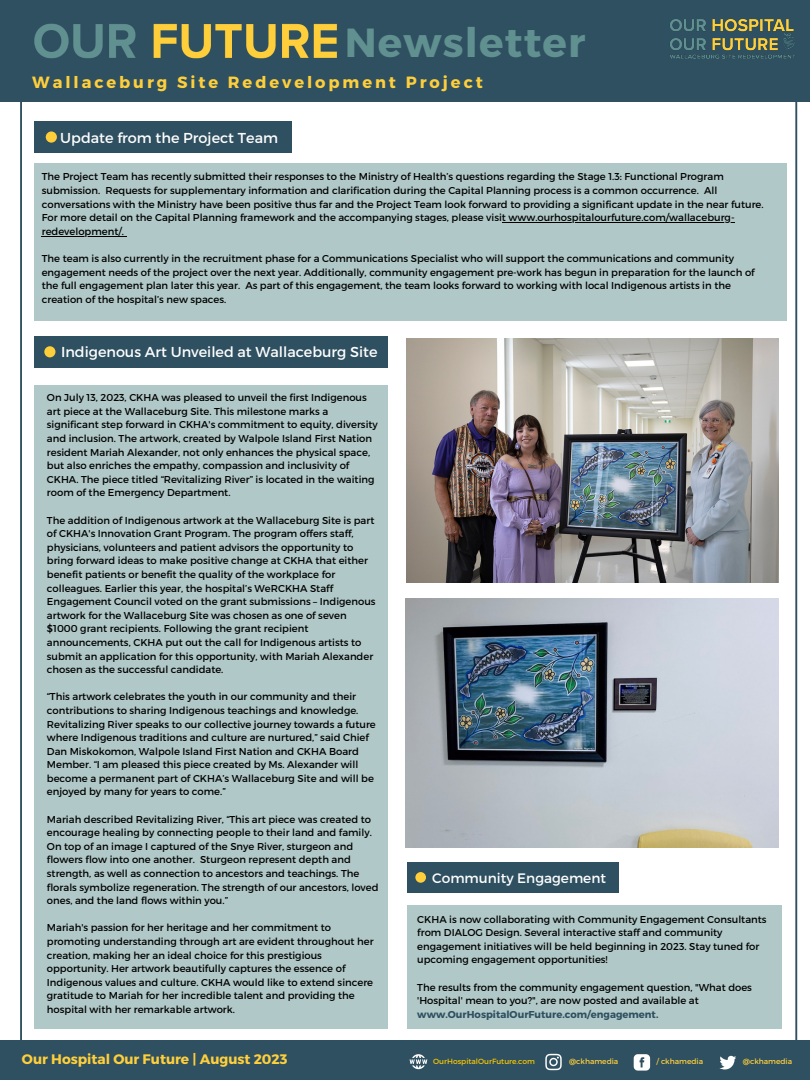
<style>
.page{position:relative;width:810px;height:1080px;background:#fff}
.page>*{position:absolute;margin:0;border:0;box-sizing:border-box;transform-origin:0 0}
.t1{font:700 40.62px "Montserrat";letter-spacing:.03em;color:#60908f}
.t2{font:700 16.25px "Montserrat";letter-spacing:.18em;color:#ffcf3b}
.t3{font:14.38px "Montserrat";color:#fefefe}
.t4{font:700 13.75px "Montserrat";color:#ffcf3b}
.t5{font:13.69px "Montserrat";color:#fefefe}
.t6{font:10px/13.6px "Montserrat";color:#000}
.t7{font:7.5px "Montserrat";color:#ffcf3b}
.t8{font:7.5px "Montserrat";color:#f8c600}
.s1{font-weight:700;color:#2f5061}
</style>
<div class="page">
<div style="left:0;top:0;width:810px;height:101px;background:#2f5061"></div>
<img style="left:34px;top:23px;width:303px;height:36px">
<hr style="left:20px;top:92px;width:2px;height:955px;background:#2f5061">
<hr style="left:795px;top:92px;width:2px;height:954px;background:#2f5061">
<img style="left:670px;top:19px;width:125px;height:40px">
<div style="left:0;top:1041px;width:810px;height:39px;background:#2f5061"></div>
<svg style="left:634px;top:1054px;width:16px;height:17px"></svg>
<svg style="left:719px;top:1055px;width:17px;height:15px"></svg>
<svg style="left:545px;top:1054px;width:17px;height:16px"></svg>
<svg style="left:410px;top:1054px;width:17px;height:15px"></svg>
<div style="left:34px;top:164px;width:752px;height:157px;background:#b0c8c7"></div>
<div style="left:35px;top:385px;width:353px;height:644px;background:#b0c8c7"></div>
<div style="left:407px;top:905px;width:374px;height:124px;background:#b0c8c7"></div>
<img style="left:406px;top:339px;width:372px;height:243px">
<div style="left:34px;top:121px;width:258px;height:32px;background:#2f5061"></div>
<div style="left:46px;top:131px;width:11px;height:12px;background:#ffcf3b;border-radius:50%"></div>
<div style="left:34px;top:336px;width:354px;height:32px;background:#2f5061"></div>
<div style="left:44px;top:346px;width:11px;height:11px;background:#ffcf3b;border-radius:50%"></div>
<div style="left:407px;top:862px;width:212px;height:31px;background:#2f5061"></div>
<div style="left:415px;top:872px;width:11px;height:11px;background:#ffcf3b;border-radius:50%"></div>
<img style="left:405px;top:599px;width:373px;height:248px">
<hr style="left:509px;top:222px;width:226px;height:1px;background:#000">
<hr style="left:42px;top:236px;width:82px;height:1px;background:#000">
<p class="t1" style="left:345px;top:16px;width:242px">Newsletter</p>
<p class="t2" style="left:32px;top:71px;width:452px">Wallaceburg Site Redevelopment Project</p>
<p class="t3" style="left:60px;top:128px;width:219px">Update from the Project Team</p>
<p class="t6" style="left:42px;top:170px;width:723px">The Project Team has recently submitted their responses to the Ministry of Health’s questions regarding the Stage 1.3: Functional Program submission. Requests for supplementary information and clarification during the Capital Planning process is a common occurrence. All conversations with the Ministry have been positive thus far and the Project Team look forward to providing a significant update in the near future.<br>For more detail on the Capital Planning framework and the accompanying stages, please visit www.ourhospitalourfuture.com/wallaceburg&shy;redevelopment/.</p>
<p class="t6" style="left:42px;top:251px;width:714px">The team is also currently in the recruitment phase for a Communications Specialist who will support the communications and community engagement needs of the project over the next year. Additionally, community engagement pre-work has begun in preparation for the launch of the full engagement plan later this year. As part of this engagement, the team looks forward to working with local Indigenous artists in the creation of the hospital’s new spaces.</p>
<p class="t3" style="left:61px;top:343px;width:318px">Indigenous Art Unveiled at Wallaceburg Site</p>
<p class="t6" style="left:47px;top:390px;width:332px">On July 13, 2023, CKHA was pleased to unveil the first Indigenous art piece at the Wallaceburg Site. This milestone marks a significant step forward in CKHA's commitment to equity, diversity and inclusion. The artwork, created by Walpole Island First Nation resident Mariah Alexander, not only enhances the physical space, but also enriches the empathy, compassion and inclusivity of CKHA. The piece titled “Revitalizing River” is located in the waiting room of the Emergency Department.</p>
<p class="t6" style="left:47px;top:513px;width:330px">The addition of Indigenous artwork at the Wallaceburg Site is part of CKHA's Innovation Grant Program. The program offers staff, physicians, volunteers and patient advisors the opportunity to bring forward ideas to make positive change at CKHA that either benefit patients or benefit the quality of the workplace for colleagues. Earlier this year, the hospital’s WeRCKHA Staff Engagement Council voted on the grant submissions – Indigenous artwork for the Wallaceburg Site was chosen as one of seven $1000 grant recipients. Following the grant recipient announcements, CKHA put out the call for Indigenous artists to submit an application for this opportunity, with Mariah Alexander chosen as the successful candidate.</p>
<p class="t6" style="left:47px;top:689px;width:330px">“This artwork celebrates the youth in our community and their contributions to sharing Indigenous teachings and knowledge.<br>Revitalizing River speaks to our collective journey towards a future where Indigenous traditions and culture are nurtured,” said Chief Dan Miskokomon, Walpole Island First Nation and CKHA Board Member. “I am pleased this piece created by Ms. Alexander will become a permanent part of CKHA’s Wallaceburg Site and will be enjoyed by many for years to come.”</p>
<p class="t6" style="left:47px;top:812px;width:333px">Mariah described Revitalizing River, “This art piece was created to encourage healing by connecting people to their land and family.<br>On top of an image I captured of the Snye River, sturgeon and flowers flow into one another. Sturgeon represent depth and strength, as well as connection to ancestors and teachings. The florals symbolize regeneration. The strength of our ancestors, loved ones, and the land flows within you.”</p>
<p class="t6" style="left:47px;top:921px;width:328px">Mariah's passion for her heritage and her commitment to promoting understanding through art are evident throughout her creation, making her an ideal choice for this prestigious opportunity. Her artwork beautifully captures the essence of Indigenous values and culture. CKHA would like to extend sincere gratitude to Mariah for her incredible talent and providing the hospital with her remarkable artwork.</p>
<p class="t6" style="left:417px;top:912px;width:351px">CKHA is now collaborating with Community Engagement Consultants from DIALOG Design. Several interactive staff and community engagement initiatives will be held beginning in 2023. Stay tuned for upcoming engagement opportunities!</p>
<p class="t5" style="left:432px;top:869px;width:175px">Community Engagement</p>
<p class="t6" style="left:417px;top:980px;width:336px">The results from the community engagement question, "What does 'Hospital' mean to you?", are now posted and available at <span class="s1">www.OurHospitalOurFuture.com/engagement.</span></p>
<p class="t4" style="left:22px;top:1050px;width:267px">Our Hospital Our Future | August 2023</p>
<p class="t8" style="left:433px;top:1057px;width:103px">OurHospitalOurFuture.com</p>
<p class="t7" style="left:569px;top:1057px;width:51px">@ckhamedia</p>
<p class="t7" style="left:657px;top:1057px;width:48px">/ ckhamedia</p>
<p class="t7" style="left:743px;top:1057px;width:51px">@ckhamedia</p>
</div>
